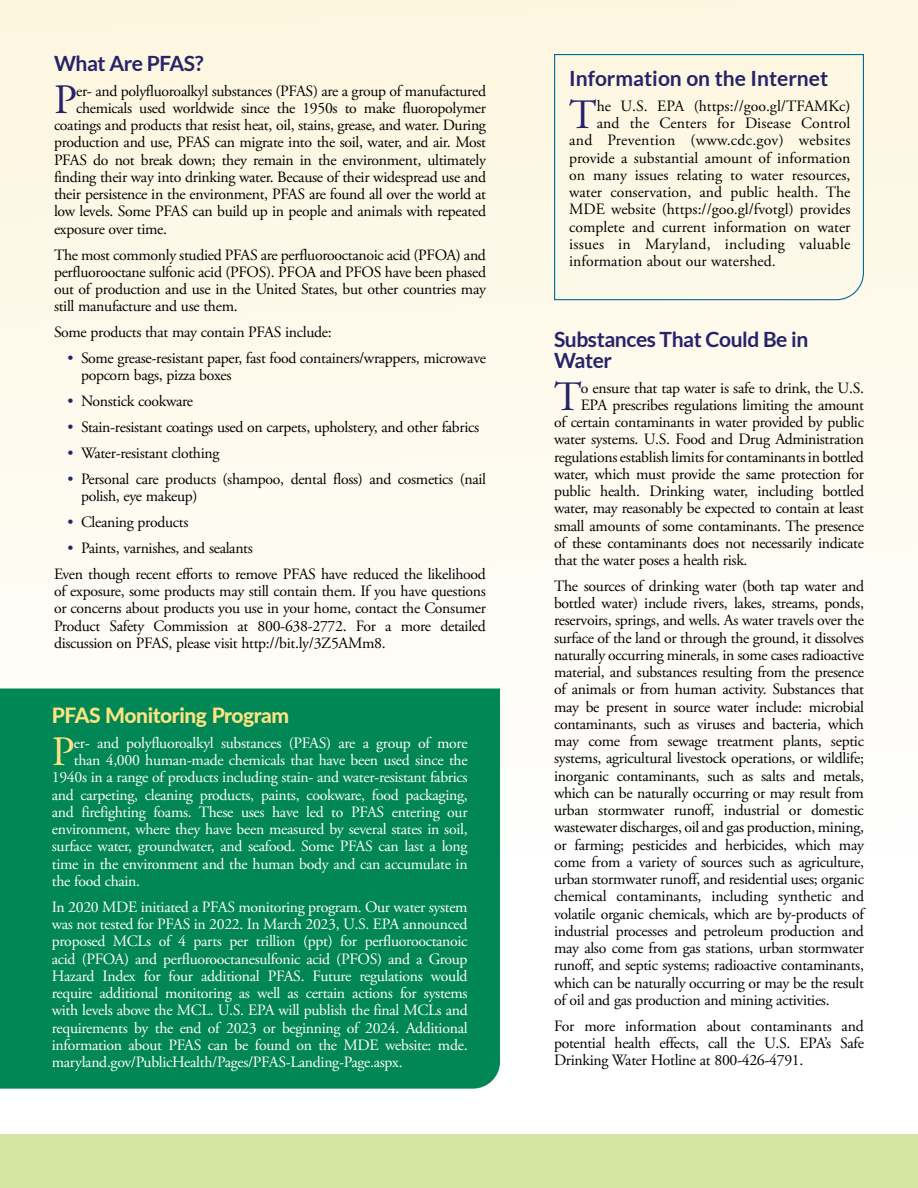
<style>
.page{position:relative;width:918px;height:1188px;background:#fff}
.page>*{position:absolute;margin:0;border:0;box-sizing:border-box;transform-origin:0 0}
.First_Paragraph_23{font:41.7px "Adobe Garamond Pro";color:#27236a}
.First_Paragraph_23_W{font:41.7px "Adobe Garamond Pro";color:#fbe381}
.Article_Head_23_Blue{font:700 21px/21px "Lato";letter-spacing:-.02em;color:#27236a}
.Article_Head_23_Blue-2{font:700 21px "Lato";color:#27236a}
.Article_Head_23_Gold{font:800 21px "Lato";letter-spacing:-.02em;color:#fbe381}
.First_Paragraph{font:15.75px/17.2px "Adobe Garamond Pro";letter-spacing:-.02em;color:#000;text-align:justify}
.First_Paragraph_23-2{font:15.75px "Adobe Garamond Pro";letter-spacing:-.02em;color:#000}
.Paragraphs_23_White{font:15.75px/17.2px "Adobe Garamond Pro";letter-spacing:-.02em;color:#fff;text-align:justify}
.First_Paragraph_23_W-2{font:15.75px "Adobe Garamond Pro";letter-spacing:-.02em;color:#fff}
.First_Paragraph_23-3{font:15.75px "Adobe Garamond Pro";color:#000}
.First_Paragraph_23-4{font:15.75px "Adobe Garamond Pro";letter-spacing:.02em;color:#000}
.First_Paragraph_23-5{font:15.75px "Adobe Garamond Pro";letter-spacing:.015em;color:#000}
.First_Paragraph_23-6{font:15.75px "Adobe Garamond Pro";letter-spacing:.01em;color:#000}
.s1{color:#27236a}
</style>
<div class="page">
<div style="left:0;top:1134px;width:918px;height:54px;background:#d5e6a3"></div>
<div style="left:0;top:0;width:918px;height:855px;background:linear-gradient(to bottom,#fdf6df,#fefefe)"></div>
<div style="left:0;top:688px;width:500px;height:401px;background:#008755"></div>
<div style="left:553px;top:53px;width:312px;height:248px;background:#fdf8e6"></div>
<p class="Article_Head_23_Blue" style="left:54px;top:52px;width:151px">What Are PFAS?</p>
<p class="First_Paragraph_23" style="left:54px;top:75px;width:24px">P</p>
<p class="First_Paragraph_23-2" style="left:76px;top:81px;width:411px">er- and polyfluoroalkyl substances (PFAS) are a group of manufactured</p>
<p class="First_Paragraph_23-2" style="left:76px;top:98px;width:411px">chemicals used worldwide since the 1950s to make fluoropolymer</p>
<p class="First_Paragraph_23-2" style="left:54px;top:116px;width:434px">coatings and products that resist heat, oil, stains, grease, and water. During</p>
<p class="First_Paragraph_23-2" style="left:54px;top:133px;width:434px">production and use, PFAS can migrate into the soil, water, and air. Most</p>
<p class="First_Paragraph_23-2" style="left:54px;top:150px;width:434px">PFAS do not break down; they remain in the environment, ultimately</p>
<p class="First_Paragraph_23-2" style="left:54px;top:167px;width:434px">finding their way into drinking water. Because of their widespread use and</p>
<p class="First_Paragraph_23-2" style="left:54px;top:185px;width:434px">their persistence in the environment, PFAS are found all over the world at</p>
<p class="First_Paragraph_23-2" style="left:54px;top:202px;width:434px">low levels. Some PFAS can build up in people and animals with repeated</p>
<p class="First_Paragraph_23-2" style="left:54px;top:219px;width:115px">exposure over time.</p>
<p class="First_Paragraph" style="left:54px;top:246px;width:434px">The most commonly studied PFAS are perfluorooctanoic acid (PFOA) and perfluorooctane sulfonic acid (PFOS). PFOA and PFOS have been phased out of production and use in the United States, but other countries may still manufacture and use them.</p>
<p class="First_Paragraph" style="left:54px;top:324px;width:279px">Some products that may contain PFAS include:</p>
<p class="First_Paragraph" style="left:81px;top:350px;width:406px;text-indent:-14px"><span class="s1">•</span> Some grease-resistant paper, fast food containers/wrappers, microwave popcorn bags, pizza boxes</p>
<p class="First_Paragraph" style="left:68px;top:393px;width:127px"><span class="s1">•</span> Nonstick cookware</p>
<p class="First_Paragraph" style="left:68px;top:419px;width:413px"><span class="s1">•</span> Stain-resistant coatings used on carpets, upholstery, and other fabrics</p>
<p class="First_Paragraph" style="left:68px;top:445px;width:153px"><span class="s1">•</span> Water-resistant clothing</p>
<p class="First_Paragraph" style="left:81px;top:471px;width:407px;text-indent:-14px"><span class="s1">•</span> Personal care products (shampoo, dental floss) and cosmetics (nail polish, eye makeup)</p>
<p class="First_Paragraph" style="left:68px;top:514px;width:122px"><span class="s1">•</span> Cleaning products</p>
<p class="First_Paragraph" style="left:68px;top:540px;width:187px"><span class="s1">•</span> Paints, varnishes, and sealants</p>
<p class="First_Paragraph" style="left:54px;top:566px;width:434px">Even though recent efforts to remove PFAS have reduced the likelihood of exposure, some products may still contain them. If you have questions or concerns about products you use in your home, contact the Consumer Product Safety Commission at 800-638-2772. For a more detailed discussion on PFAS, please visit http://bit.ly/3Z5AMm8.</p>
<p class="Article_Head_23_Gold" style="left:52px;top:700px;width:239px">PFAS Monitoring Program</p>
<p class="First_Paragraph_23_W" style="left:52px;top:727px;width:24px">P</p>
<p class="First_Paragraph_23_W-2" style="left:74px;top:734px;width:395px">er- and polyfluoroalkyl substances (PFAS) are a group of more</p>
<p class="First_Paragraph_23_W-2" style="left:74px;top:751px;width:395px">than 4,000 human-made chemicals that have been used since the</p>
<p class="First_Paragraph_23_W-2" style="left:52px;top:768px;width:417px">1940s in a range of products including stain- and water-resistant fabrics</p>
<p class="First_Paragraph_23_W-2" style="left:52px;top:785px;width:417px">and carpeting, cleaning products, paints, cookware, food packaging,</p>
<p class="First_Paragraph_23_W-2" style="left:52px;top:803px;width:417px">and firefighting foams. These uses have led to PFAS entering our</p>
<p class="First_Paragraph_23_W-2" style="left:52px;top:820px;width:417px">environment, where they have been measured by several states in soil,</p>
<p class="First_Paragraph_23_W-2" style="left:52px;top:837px;width:417px">surface water, groundwater, and seafood. Some PFAS can last a long</p>
<p class="First_Paragraph_23_W-2" style="left:52px;top:854px;width:417px">time in the environment and the human body and can accumulate in</p>
<p class="First_Paragraph_23_W-2" style="left:52px;top:872px;width:90px">the food chain.</p>
<p class="Paragraphs_23_White" style="left:52px;top:899px;width:417px">In 2020 MDE initiated a PFAS monitoring program. Our water system was not tested for PFAS in 2022. In March 2023, U.S. EPA announced proposed MCLs of 4 parts per trillion (ppt) for perfluorooctanoic acid (PFOA) and perfluorooctanesulfonic acid (PFOS) and a Group Hazard Index for four additional PFAS. Future regulations would require additional monitoring as well as certain actions for systems with levels above the MCL. U.S. EPA will publish the final MCLs and requirements by the end of 2023 or beginning of 2024. Additional information about PFAS can be found on the MDE website: mde. maryland.gov/PublicHealth/Pages/PFAS-Landing-Page.aspx.</p>
<p class="Article_Head_23_Blue-2" style="left:569px;top:66px;width:261px">Information on the Internet</p>
<p class="First_Paragraph_23" style="left:569px;top:90px;width:29px">T</p>
<p class="First_Paragraph_23-3" style="left:597px;top:96px;width:255px">he U.S. EPA (https://goo.gl/TFAMKc)</p>
<p class="First_Paragraph_23-6" style="left:597px;top:114px;width:255px">and the Centers for Disease Control</p>
<p class="First_Paragraph_23-4" style="left:569px;top:131px;width:283px">and Prevention (www.cdc.gov) websites</p>
<p class="First_Paragraph_23-3" style="left:569px;top:148px;width:283px">provide a substantial amount of information</p>
<p class="First_Paragraph_23-3" style="left:569px;top:165px;width:283px">on many issues relating to water resources,</p>
<p class="First_Paragraph_23-3" style="left:569px;top:183px;width:283px">water conservation, and public health. The</p>
<p class="First_Paragraph_23-3" style="left:569px;top:200px;width:283px">MDE website (https://goo.gl/fvotgl) provides</p>
<p class="First_Paragraph_23-3" style="left:569px;top:217px;width:283px">complete and current information on water</p>
<p class="First_Paragraph_23-5" style="left:569px;top:234px;width:283px">issues in Maryland, including valuable</p>
<p class="First_Paragraph_23-3" style="left:569px;top:252px;width:208px">information about our watershed.</p>
<p class="Article_Head_23_Blue" style="left:554px;top:328px;width:256px">Substances That Could Be in<br>Water</p>
<p class="First_Paragraph_23" style="left:554px;top:372px;width:29px">T</p>
<p class="First_Paragraph_23-2" style="left:581px;top:378px;width:285px">o ensure that tap water is safe to drink, the U.S.</p>
<p class="First_Paragraph_23-2" style="left:581px;top:395px;width:285px">EPA prescribes regulations limiting the amount</p>
<p class="First_Paragraph_23-2" style="left:554px;top:413px;width:311px">of certain contaminants in water provided by public</p>
<p class="First_Paragraph_23-2" style="left:554px;top:430px;width:311px">water systems. U.S. Food and Drug Administration</p>
<p class="First_Paragraph_23-2" style="left:554px;top:447px;width:311px">regulations establish limits for contaminants in bottled</p>
<p class="First_Paragraph_23-2" style="left:554px;top:464px;width:311px">water, which must provide the same protection for</p>
<p class="First_Paragraph_23-2" style="left:554px;top:482px;width:312px">public health. Drinking water, including bottled</p>
<p class="First_Paragraph_23-2" style="left:554px;top:499px;width:311px">water, may reasonably be expected to contain at least</p>
<p class="First_Paragraph_23-2" style="left:554px;top:516px;width:311px">small amounts of some contaminants. The presence</p>
<p class="First_Paragraph_23-2" style="left:554px;top:533px;width:311px">of these contaminants does not necessarily indicate</p>
<p class="First_Paragraph_23-2" style="left:554px;top:551px;width:195px">that the water poses a health risk.</p>
<p class="First_Paragraph" style="left:554px;top:578px;width:312px">The sources of drinking water (both tap water and bottled water) include rivers, lakes, streams, ponds, reservoirs, springs, and wells. As water travels over the surface of the land or through the ground, it dissolves naturally occurring minerals, in some cases radioactive material, and substances resulting from the presence of animals or from human activity. Substances that may be present in source water include: microbial contaminants, such as viruses and bacteria, which may come from sewage treatment plants, septic systems, agricultural livestock operations, or wildlife; inorganic contaminants, such as salts and metals, which can be naturally occurring or may result from urban stormwater runoff, industrial or domestic wastewater discharges, oil and gas production, mining, or farming; pesticides and herbicides, which may come from a variety of sources such as agriculture, urban stormwater runoff, and residential uses; organic chemical contaminants, including synthetic and volatile organic chemicals, which are by-products of industrial processes and petroleum production and may also come from gas stations, urban stormwater runoff, and septic systems; radioactive contaminants, which can be naturally occurring or may be the result of oil and gas production and mining activities.</p>
<p class="First_Paragraph" style="left:554px;top:1018px;width:311px">For more information about contaminants and potential health effects, call the U.S. EPA’s Safe Drinking Water Hotline at 800-426-4791.</p>
</div>
